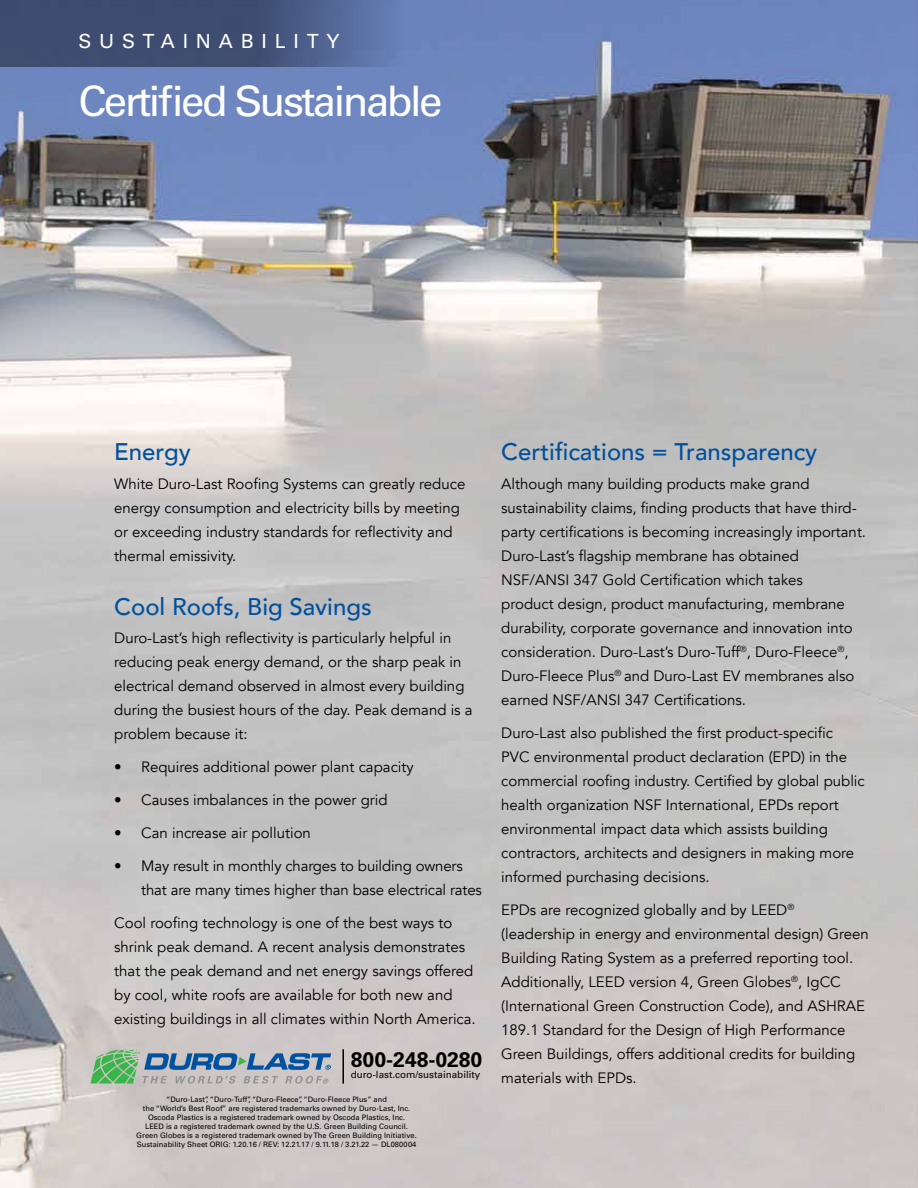
<style>
.page{position:relative;width:918px;height:1188px;background:#fff}
.page>*{position:absolute;margin:0;border:0;box-sizing:border-box;transform-origin:0 0}
.t1{font:42px "Univers LT Std";letter-spacing:-.06em;color:#fff}
.t2{font:500 24px "Avenir";color:#00509e}
.t3{font:700 21px "Univers LT Std";color:#000}
.t4{font:19.5px "Univers LT Std";letter-spacing:.4em;color:#fff}
.t5{font:15px/24px "Avenir";color:#000}
.t6{font:9.9px "Univers LT Std";color:#000}
.t7{font:7.5px/9px "Univers LT Std";color:#000;text-align:center}
</style>
<div class="page">
<img style="left:0;top:0;width:918px;height:1188px">
<svg style="left:0;top:0;width:429px;height:68px;background:#475982"></svg>
<svg style="left:91px;top:1049px;width:240px;height:35px;background:#8eaaab"></svg>
<hr style="left:342px;top:1049px;width:2px;height:35px;background:#000">
<h3 class="t4" style="left:78px;top:29px;width:263px">SUSTAINABILITY</h3>
<h1 class="t1" style="left:78px;top:76px;width:366px">Certified Sustainable</h1>
<h2 class="t2" style="left:114px;top:431px;width:78px">Energy</h2>
<p class="t5" style="left:114px;top:472px;width:353px">White Duro-Last Roofing Systems can greatly reduce energy consumption and electricity bills by meeting or exceeding industry standards for reflectivity and thermal emissivity.</p>
<h2 class="t2" style="left:114px;top:586px;width:259px">Cool Roofs, Big Savings</h2>
<p class="t5" style="left:114px;top:626px;width:360px">Duro-Last’s high reflectivity is particularly helpful in reducing peak energy demand, or the sharp peak in electrical demand observed in almost every building during the busiest hours of the day. Peak demand is a problem because it:</p>
<p class="t5" style="left:114px;top:755px;width:301px">• Requires additional power plant capacity</p>
<p class="t5" style="left:114px;top:788px;width:275px">• Causes imbalances in the power grid</p>
<p class="t5" style="left:114px;top:821px;width:198px">• Can increase air pollution</p>
<p class="t5" style="left:141px;top:854px;width:342px;text-indent:-27px">• May result in monthly charges to building owners that are many times higher than base electrical rates</p>
<p class="t5" style="left:114px;top:911px;width:363px">Cool roofing technology is one of the best ways to shrink peak demand. A recent analysis demonstrates that the peak demand and net energy savings offered by cool, white roofs are available for both new and existing buildings in all climates within North America.</p>
<h3 class="t3" style="left:351px;top:1048px;width:133px">800-248-0280</h3>
<p class="t6" style="left:351px;top:1069px;width:131px">duro-last.com/sustainability</p>
<p class="t7" style="left:136px;top:1095px;width:282px">“Duro-Last”, “Duro-Tuff”, “Duro-Fleece”, “Duro-Fleece Plus” and<br>the “World’s Best Roof” are registered trademarks owned by Duro-Last, Inc.<br>Oscoda Plastics is a registered trademark owned by Oscoda Plastics, Inc.<br>LEED is a registered trademark owned by the U.S. Green Building Council.<br>Green Globes is a registered trademark owned by The Green Building Initiative.<br>Sustainability Sheet ORIG: 1.20.16 / REV: 12.21.17 / 9.11.18 / 3.21.22 — DL080004</p>
<h2 class="t2" style="left:501px;top:431px;width:318px">Certifications = Transparency</h2>
<p class="t5" style="left:501px;top:472px;width:366px">Although many building products make grand sustainability claims, finding products that have third&shy;party certifications is becoming increasingly important.<br>Duro-Last’s flagship membrane has obtained NSF/ANSI 347 Gold Certification which takes<br>product design, product manufacturing, membrane durability, corporate governance and innovation into consideration. Duro-Last’s Duro-Tuff<sup>®</sup>, Duro-Fleece<sup>®</sup>, Duro-Fleece Plus<sup>®</sup> and Duro-Last EV membranes also earned NSF/ANSI 347 Certifications.</p>
<p class="t5" style="left:501px;top:721px;width:365px">Duro-Last also published the first product-specific PVC environmental product declaration (EPD) in the commercial roofing industry. Certified by global public health organization NSF International, EPDs report environmental impact data which assists building contractors, architects and designers in making more informed purchasing decisions.</p>
<p class="t5" style="left:501px;top:898px;width:369px">EPDs are recognized globally and by LEED<sup>® </sup>(leadership in energy and environmental design) Green Building Rating System as a preferred reporting tool.<br>Additionally, LEED version 4, Green Globes<sup>®</sup>, IgCC (International Green Construction Code), and ASHRAE 189.1 Standard for the Design of High Performance Green Buildings, offers additional credits for building materials with EPDs.</p>
</div>
